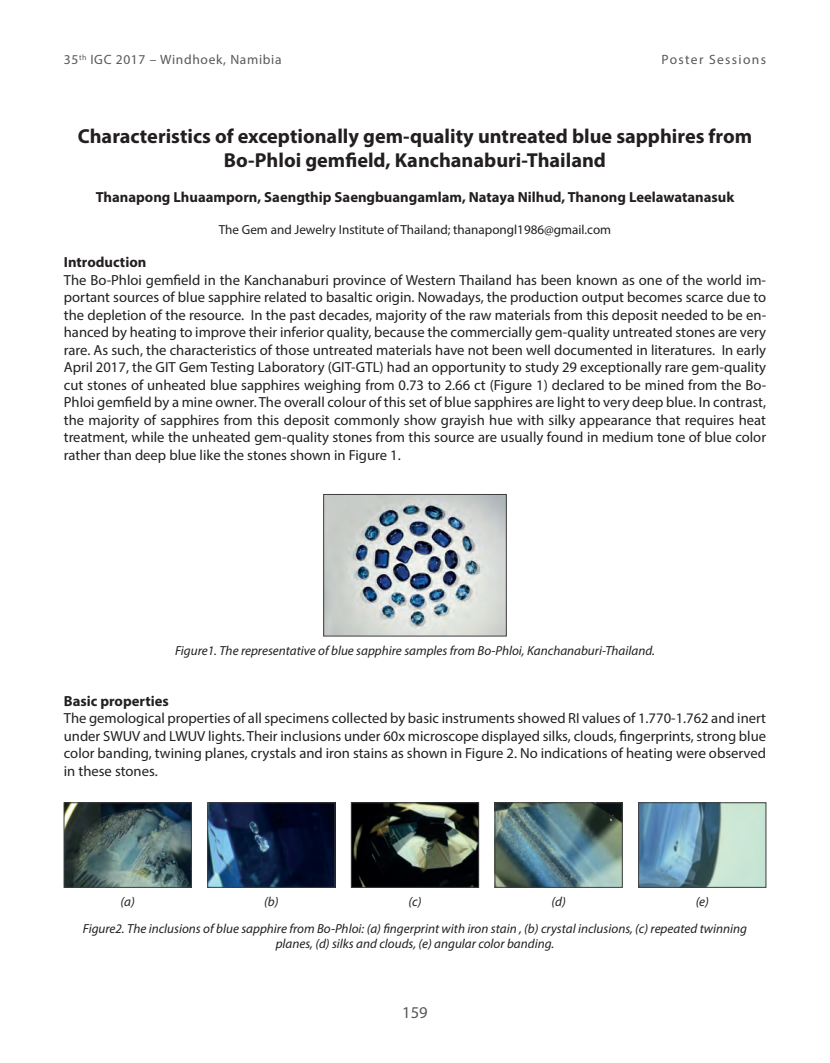
<style>
.page{position:relative;width:830px;height:1063px;background:#fff}
.page>*{position:absolute;margin:0;border:0;box-sizing:border-box;transform-origin:0 0}
.t1{font:700 20.25px/24.3px "Myriad Pro";color:#231f20;text-align:center}
.t2{font:16.5px "Myriad Pro";color:#57585a}
.t3{font:14.7px/17.5px "Myriad Pro";color:#231f20;text-align:justify}
.t4{font:700 14.7px "Myriad Pro";color:#231f20}
.t5{font:13.5px "Myriad Pro";letter-spacing:.05em;color:#57585a}
.t6{font:13.5px "Myriad Pro";letter-spacing:.1em;color:#57585a}
.t7{font:italic 13.2px/15.8px "Myriad Pro";color:#231f20;text-align:center}
.t8{font:13.2px "Myriad Pro";color:#231f20}
</style>
<div class="page">
<img style="left:325px;top:496px;width:179px;height:138px">
<div style="left:323px;top:494px;width:183px;height:142px;border:1px solid #3e3e3f"></div>
<img style="left:66px;top:805px;width:123px;height:81px">
<div style="left:64px;top:803px;width:127px;height:85px;border:1px solid #3e3e3f"></div>
<img style="left:209px;top:805px;width:124px;height:81px">
<div style="left:207px;top:803px;width:128px;height:85px;border:1px solid #3e3e3f"></div>
<img style="left:353px;top:805px;width:123px;height:81px">
<div style="left:351px;top:803px;width:127px;height:85px;border:1px solid #3e3e3f"></div>
<img style="left:496px;top:805px;width:124px;height:81px">
<div style="left:494px;top:803px;width:128px;height:85px;border:1px solid #3e3e3f"></div>
<img style="left:640px;top:805px;width:123px;height:81px">
<div style="left:638px;top:803px;width:127px;height:85px;border:1px solid #3e3e3f"></div>
<p class="t5" style="left:64px;top:51px;width:219px">35<sup>th</sup> IGC 2017 – Windhoek, Namibia</p>
<p class="t6" style="left:661px;top:51px;width:106px">Poster Sessions</p>
<h1 class="t1" style="left:78px;top:123px;width:675px">Characteristics of exceptionally gem-quality untreated blue sapphires from<br>Bo-Phloi gemfield, Kanchanaburi-Thailand</h1>
<p class="t4" style="left:96px;top:188px;width:639px">Thanapong Lhuaamporn, Saengthip Saengbuangamlam, Nataya Nilhud, Thanong Leelawatanasuk</p>
<p class="t8" style="left:219px;top:221px;width:394px">The Gem and Jewelry Institute of Thailand; thanapongl1986@gmail.com</p>
<p class="t4" style="left:64px;top:252px;width:84px">Introduction</p>
<p class="t3" style="left:64px;top:271px;width:703px">The Bo-Phloi gemfield in the Kanchanaburi province of Western Thailand has been known as one of the world im&shy;portant sources of blue sapphire related to basaltic origin. Nowadays, the production output becomes scarce due to the depletion of the resource. In the past decades, majority of the raw materials from this deposit needed to be en&shy;hanced by heating to improve their inferior quality, because the commercially gem-quality untreated stones are very rare. As such, the characteristics of those untreated materials have not been well documented in literatures. In early April 2017, the GIT Gem Testing Laboratory (GIT-GTL) had an opportunity to study 29 exceptionally rare gem-quality cut stones of unheated blue sapphires weighing from 0.73 to 2.66 ct (Figure 1) declared to be mined from the Bo-Phloi gemfield by a mine owner. The overall colour of this set of blue sapphires are light to very deep blue. In contrast, the majority of sapphires from this deposit commonly show grayish hue with silky appearance that requires heat treatment, while the unheated gem-quality stones from this source are usually found in medium tone of blue color rather than deep blue like the stones shown in Figure 1.</p>
<p class="t7" style="left:175px;top:642px;width:481px">Figure1. The representative of blue sapphire samples from Bo-Phloi, Kanchanaburi-Thailand.</p>
<p class="t4" style="left:64px;top:691px;width:106px">Basic properties</p>
<p class="t3" style="left:64px;top:709px;width:703px">The gemological properties of all specimens collected by basic instruments showed RI values of 1.770-1.762 and inert under SWUV and LWUV lights. Their inclusions under 60x microscope displayed silks, clouds, fingerprints, strong blue color banding, twining planes, crystals and iron stains as shown in Figure 2. No indications of heating were observed in these stones.</p>
<p class="t7" style="left:120px;top:893px;width:16px">(a)</p>
<p class="t7" style="left:264px;top:893px;width:16px">(b)</p>
<p class="t7" style="left:408px;top:893px;width:14px">(c)</p>
<p class="t7" style="left:551px;top:893px;width:16px">(d)</p>
<p class="t7" style="left:695px;top:893px;width:15px">(e)</p>
<p class="t7" style="left:83px;top:920px;width:665px">Figure2. The inclusions of blue sapphire from Bo-Phloi: (a) fingerprint with iron stain , (b) crystal inclusions, (c) repeated twinning planes, (d) silks and clouds, (e) angular color banding.</p>
<p class="t2" style="left:402px;top:1002px;width:27px">159</p>
</div>
